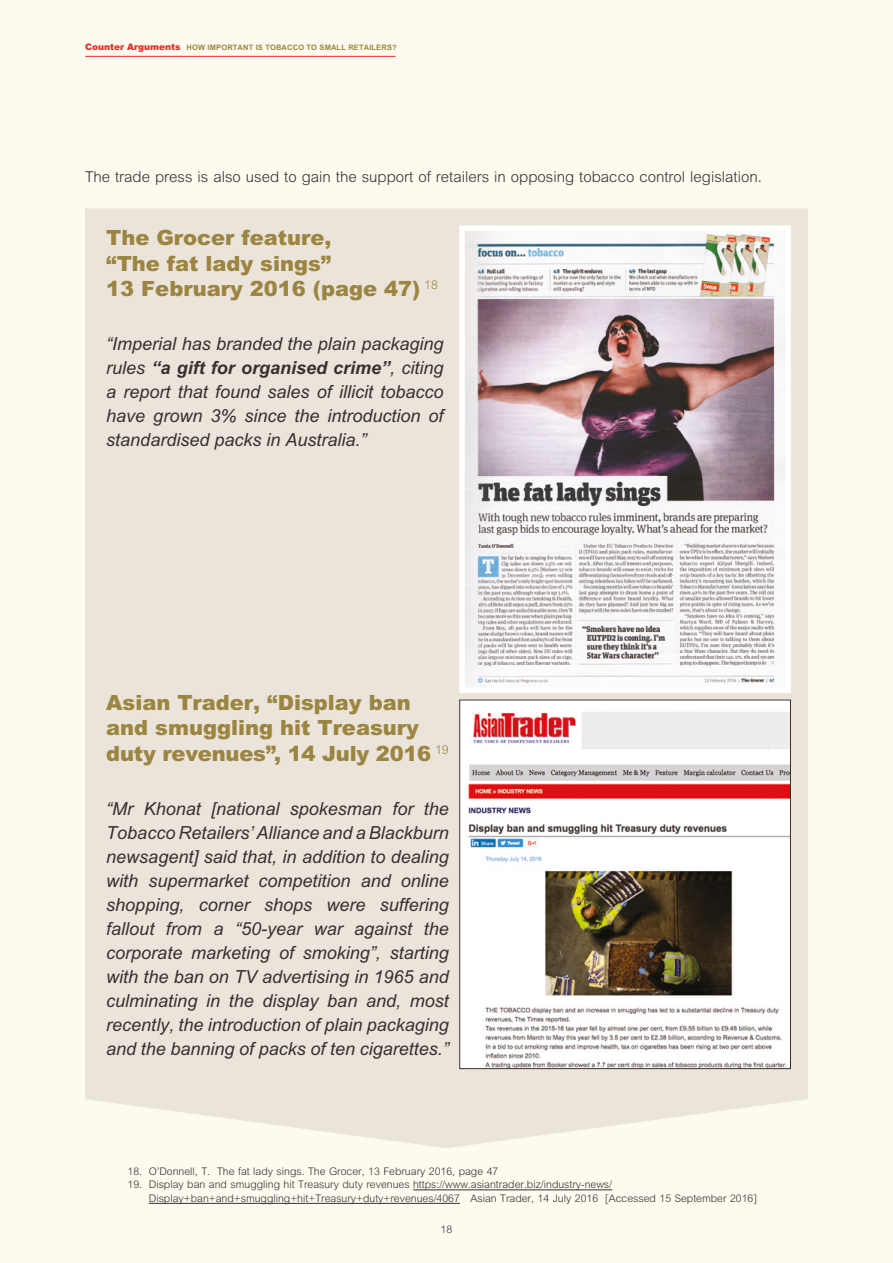
<style>
.page{position:relative;width:893px;height:1263px;background:#fdfaef}
.page>*{position:absolute;margin:0;border:0;box-sizing:border-box;transform-origin:0 0}
.t1{font:900 21px/25.5px "M Arial";color:#9b8541}
.t2{font:italic 18px/24px "M Arial";color:#3a2f2d;text-align:justify}
.t3{font:300 15px "M Arial";color:#3a2f2d}
.t4{font:300 10.5px/13.5px "M Arial";color:#3a2f2d}
.t5{font:700 7.5px "M Arial";letter-spacing:.02em;color:#9b8541}
.s1{font-weight:900;font-size:9px;color:#e42d22}
.s2{font-weight:700}
</style>
<div class="page">
<hr style="left:85px;top:56px;width:310px;height:1px;background:#e42d22">
<div style="left:85px;top:208px;width:723px;height:940px;background:#eae4da"></div>
<hr style="left:413px;top:1189px;width:199px;height:1px;background:#3a2f2d">
<hr style="left:149px;top:1203px;width:311px;height:1px;background:#3a2f2d">
<img style="left:466px;top:232px;width:318px;height:454px">
<div style="left:459px;top:225px;width:332px;height:468px;border:6px solid #fff"></div>
<img style="left:461px;top:701px;width:328px;height:366px">
<div style="left:459px;top:699px;width:332px;height:370px;border:1px solid #3a2f2d"></div>
<p class="t5" style="left:85px;top:43px;width:313px"><span class="s1">Counter Arguments</span> HOW IMPORTANT IS TOBACCO TO SMALL RETAILERS?</p>
<p class="t3" style="left:85px;top:168px;width:678px">The trade press is also used to gain the support of retailers in opposing tobacco control legislation.</p>
<p class="t1" style="left:106px;top:225px;width:333px">The Grocer feature,<br>“The fat lady sings”<br>13 February 2016 (page 47) <sup>18</sup></p>
<p class="t2" style="left:106px;top:332px;width:339px">“Imperial has branded the plain packaging rules <span class="s2">“a gift for organised crime”</span>, citing a report that found sales of illicit tobacco have grown 3% since the introduction of standardised packs in Australia.”</p>
<p class="t1" style="left:106px;top:689px;width:344px">Asian Trader, “Display ban and smuggling hit Treasury duty revenues”, 14 July 2016 <sup>19</sup></p>
<p class="t2" style="left:106px;top:796px;width:344px">“Mr Khonat [national spokesman for the Tobacco Retailers’ Alliance and a Blackburn newsagent] said that, in addition to dealing with supermarket competition and online shopping, corner shops were suffering fallout from a “50-year war against the corporate marketing of smoking”, starting with the ban on TV advertising in 1965 and culminating in the display ban and, most recently, the introduction of plain packaging and the banning of packs of ten cigarettes.”</p>
<p class="t4" style="left:128px;top:1164px;width:372px">18. O’Donnell, T. The fat lady sings. The Grocer, 13 February 2016, page 47</p>
<p class="t4" style="left:149px;top:1177px;width:610px;text-indent:-21px">19. Display ban and smuggling hit Treasury duty revenues https://www.asiantrader.biz/industry-news/<br>Display+ban+and+smuggling+hit+Treasury+duty+revenues/4067 Asian Trader, 14 July 2016 [Accessed 15 September 2016]</p>
<p class="t4" style="left:441px;top:1222px;width:13px">18</p>
</div>
